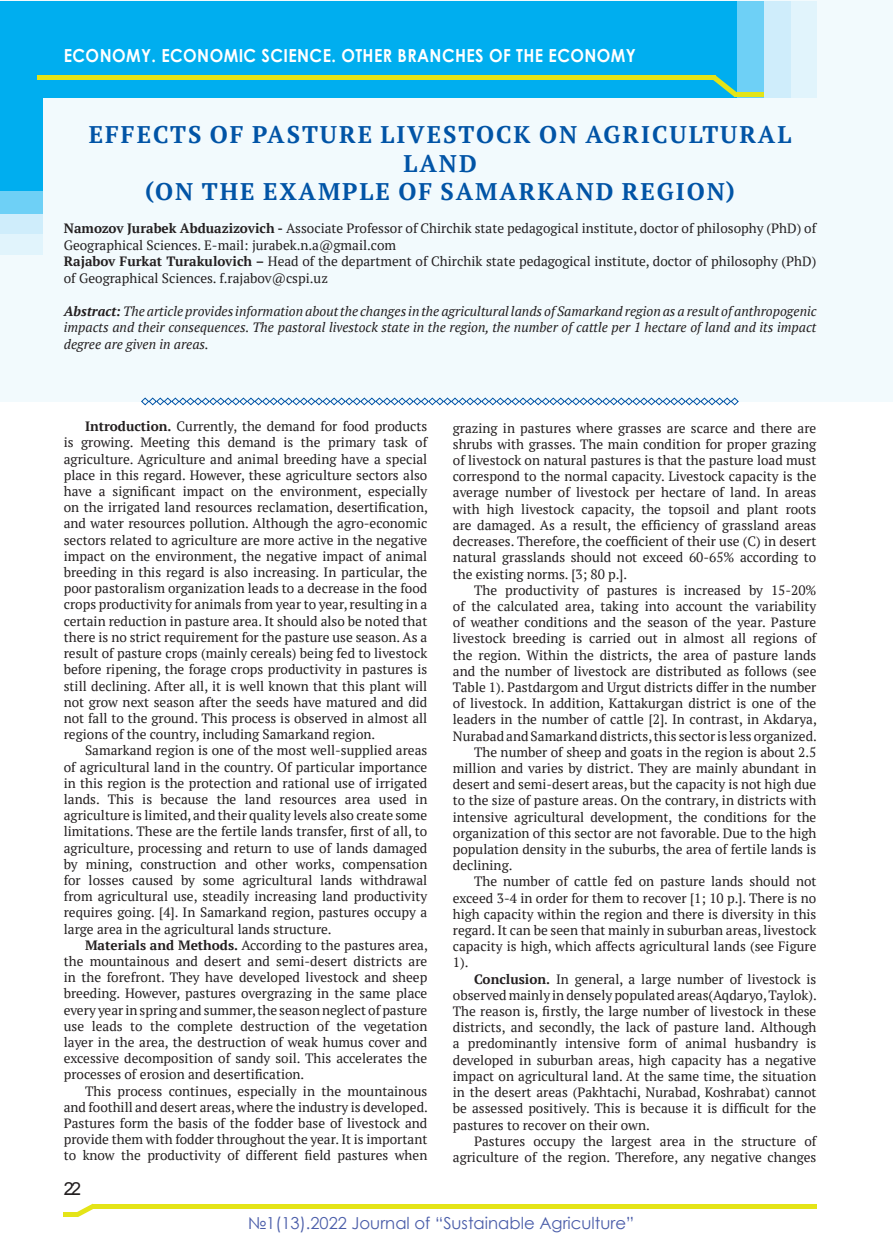
<style>
.page{position:relative;width:893px;height:1259px;background:#fff}
.page>*{position:absolute;margin:0;border:0;box-sizing:border-box;transform-origin:0 0}
.t1{font:700 24px/28.8px "PT Serif";letter-spacing:.08em;color:#0154a6;text-align:center}
.t2{font:700 18px "Century Gothic";letter-spacing:.025em;color:#fff;scale:.9 1}
.t3{font:18px "Arial";color:#231f20}
.t4{font:16.5px "Century Gothic";color:#4a5da9}
.t5{font:13.5px/16.2px "PT Serif";color:#231f20;text-align:justify}
.t6{font:italic 13.5px/16.5px "PT Serif";color:#231f20;text-align:justify}
.s1{font-weight:700}
</style>
<div class="page">
<div style="left:0;top:0;width:893px;height:401px;background:#f2fafd"></div>
<svg style="left:141px;top:397px;width:598px;height:9px"></svg>
<div style="left:388px;top:1px;width:428px;height:96px;background:#e1f4fc"></div>
<div style="left:358px;top:1px;width:432px;height:96px;background:#cfedfb"></div>
<div style="left:177px;top:1px;width:586px;height:96px;background:#6ed0f6"></div>
<div style="left:0;top:1px;width:737px;height:96px;background:#00aeef"></div>
<div style="left:0;top:161px;width:42px;height:94px;background:#e1f4fc"></div>
<div style="left:0;top:161px;width:42px;height:73px;background:#cfedfb"></div>
<div style="left:0;top:161px;width:42px;height:53px;background:#6ed0f6"></div>
<div style="left:0;top:96px;width:42px;height:95px;background:#00aeef"></div>
<div style="left:37px;top:75px;width:678px;height:5px;background:#e4e417"></div>
<hr style="left:735px;top:93px;width:29px;height:4px;background:#e4e417">
<svg style="left:713px;top:75px;width:25px;height:22px"></svg>
<div style="left:93px;top:1203px;width:723px;height:5px;background:#e4e417"></div>
<div style="left:64px;top:1212px;width:14px;height:5px;background:#e4e417"></div>
<svg style="left:77px;top:1203px;width:18px;height:14px"></svg>
<p class="t2" style="left:64px;top:42px;width:637px">ECONOMY. ECONOMIC SCIENCE. OTHER BRANCHES OF THE ECONOMY</p>
<p class="t1" style="left:89px;top:119px;width:704px">EFFECTS OF PASTURE LIVESTOCK ON AGRICULTURAL<br>LAND</p>
<p class="t1" style="left:145px;top:177px;width:591px">(ON THE EXAMPLE OF SAMARKAND REGION)</p>
<p class="t5" style="left:64px;top:220px;width:754px"><span class="s1">Namozov Jurabek Abduazizovich -</span> Associate Professor of Chirchik state pedagogical institute, doctor of philosophy (PhD) of<br>Geographical Sciences. E-mail: jurabek.n.a@gmail.com</p>
<p class="t5" style="left:64px;top:253px;width:754px"><span class="s1">Rajabov Furkat Turakulovich –</span> Head of the department of Chirchik state pedagogical institute, doctor of philosophy (PhD) of Geographical Sciences. f.rajabov@cspi.uz</p>
<p class="t6" style="left:64px;top:303px;width:754px"><span class="s1">Abstract:</span> The article provides information about the changes in the agricultural lands of Samarkand region as a result of anthropogenic impacts and their consequences. The pastoral livestock state in the region, the number of cattle per 1 hectare of land and its impact degree are given in areas.</p>
<p class="t5" style="left:64px;top:418px;width:366px;text-indent:21px"><span class="s1">Introduction.</span> Currently, the demand for food products is growing. Meeting this demand is the primary task of agriculture. Agriculture and animal breeding have a special place in this regard. However, these agriculture sectors also have a significant impact on the environment, especially on the irrigated land resources reclamation, desertification, and water resources pollution. Although the agro-economic sectors related to agriculture are more active in the negative impact on the environment, the negative impact of animal breeding in this regard is also increasing. In particular, the poor pastoralism organization leads to a decrease in the food crops productivity for animals from year to year, resulting in a certain reduction in pasture area. It should also be noted that there is no strict requirement for the pasture use season. As a result of pasture crops (mainly cereals) being fed to livestock before ripening, the forage crops productivity in pastures is still declining. After all, it is well known that this plant will not grow next season after the seeds have matured and did not fall to the ground. This process is observed in almost all regions of the country, including Samarkand region.</p>
<p class="t5" style="left:64px;top:742px;width:365px;text-indent:21px">Samarkand region is one of the most well-supplied areas of agricultural land in the country. Of particular importance in this region is the protection and rational use of irrigated lands. This is because the land resources area used in agriculture is limited, and their quality levels also create some limitations. These are the fertile lands transfer, first of all, to agriculture, processing and return to use of lands damaged by mining, construction and other works, compensation for losses caused by some agricultural lands withdrawal from agricultural use, steadily increasing land productivity requires going. [4]. In Samarkand region, pastures occupy a large area in the agricultural lands structure.</p>
<p class="t5" style="left:64px;top:936px;width:366px;text-indent:21px"><span class="s1">Materials and Methods.</span> According to the pastures area, the mountainous and desert and semi-desert districts are in the forefront. They have developed livestock and sheep breeding. However, pastures overgrazing in the same place every year in spring and summer, the season neglect of pasture use leads to the complete destruction of the vegetation layer in the area, the destruction of weak humus cover and excessive decomposition of sandy soil. This accelerates the processes of erosion and desertification.</p>
<p class="t5" style="left:64px;top:1082px;width:366px;text-indent:21px">This process continues, especially in the mountainous and foothill and desert areas, where the industry is developed.<br>Pastures form the basis of the fodder base of livestock and provide them with fodder throughout the year. It is important to know the productivity of different field pastures when</p>
<p class="t3" style="left:64px;top:1176px;width:19px">22</p>
<p class="t5" style="left:453px;top:419px;width:365px">grazing in pastures where grasses are scarce and there are shrubs with grasses. The main condition for proper grazing of livestock on natural pastures is that the pasture load must correspond to the normal capacity. Livestock capacity is the average number of livestock per hectare of land. In areas with high livestock capacity, the topsoil and plant roots are damaged. As a result, the efficiency of grassland areas decreases. Therefore, the coefficient of their use (C) in desert natural grasslands should not exceed 60-65% according to the existing norms. [3; 80 p.].</p>
<p class="t5" style="left:453px;top:581px;width:366px;text-indent:21px">The productivity of pastures is increased by 15-20% of the calculated area, taking into account the variability of weather conditions and the season of the year. Pasture livestock breeding is carried out in almost all regions of the region. Within the districts, the area of pasture lands and the number of livestock are distributed as follows (see Table 1). Pastdargom and Urgut districts differ in the number of livestock. In addition, Kattakurgan district is one of the leaders in the number of cattle [2]. In contrast, in Akdarya, Nurabad and Samarkand districts, this sector is less organized.</p>
<p class="t5" style="left:453px;top:743px;width:365px;text-indent:21px">The number of sheep and goats in the region is about 2.5 million and varies by district. They are mainly abundant in desert and semi-desert areas, but the capacity is not high due to the size of pasture areas. On the contrary, in districts with intensive agricultural development, the conditions for the organization of this sector are not favorable. Due to the high population density in the suburbs, the area of fertile lands is declining.</p>
<p class="t5" style="left:453px;top:873px;width:365px;text-indent:21px">The number of cattle fed on pasture lands should not exceed 3-4 in order for them to recover [1; 10 p.]. There is no high capacity within the region and there is diversity in this regard. It can be seen that mainly in suburban areas, livestock capacity is high, which affects agricultural lands (see Figure 1).</p>
<p class="t5" style="left:453px;top:970px;width:366px;text-indent:21px"><span class="s1">Conclusion.</span> In general, a large number of livestock is observed mainly in densely populated areas(Aqdaryo, Taylok).<br>The reason is, firstly, the large number of livestock in these districts, and secondly, the lack of pasture land. Although a predominantly intensive form of animal husbandry is developed in suburban areas, high capacity has a negative impact on agricultural land. At the same time, the situation in the desert areas (Pakhtachi, Nurabad, Koshrabat) cannot be assessed positively. This is because it is difficult for the pastures to recover on their own.</p>
<p class="t5" style="left:453px;top:1132px;width:365px;text-align:right">Pastures occupy the largest area in the structure of agriculture of the region. Therefore, any negative changes</p>
<p class="t4" style="left:248px;top:1212px;width:388px">№1(13).2022 Journal of “Sustainable Agriculture”</p>
</div>
